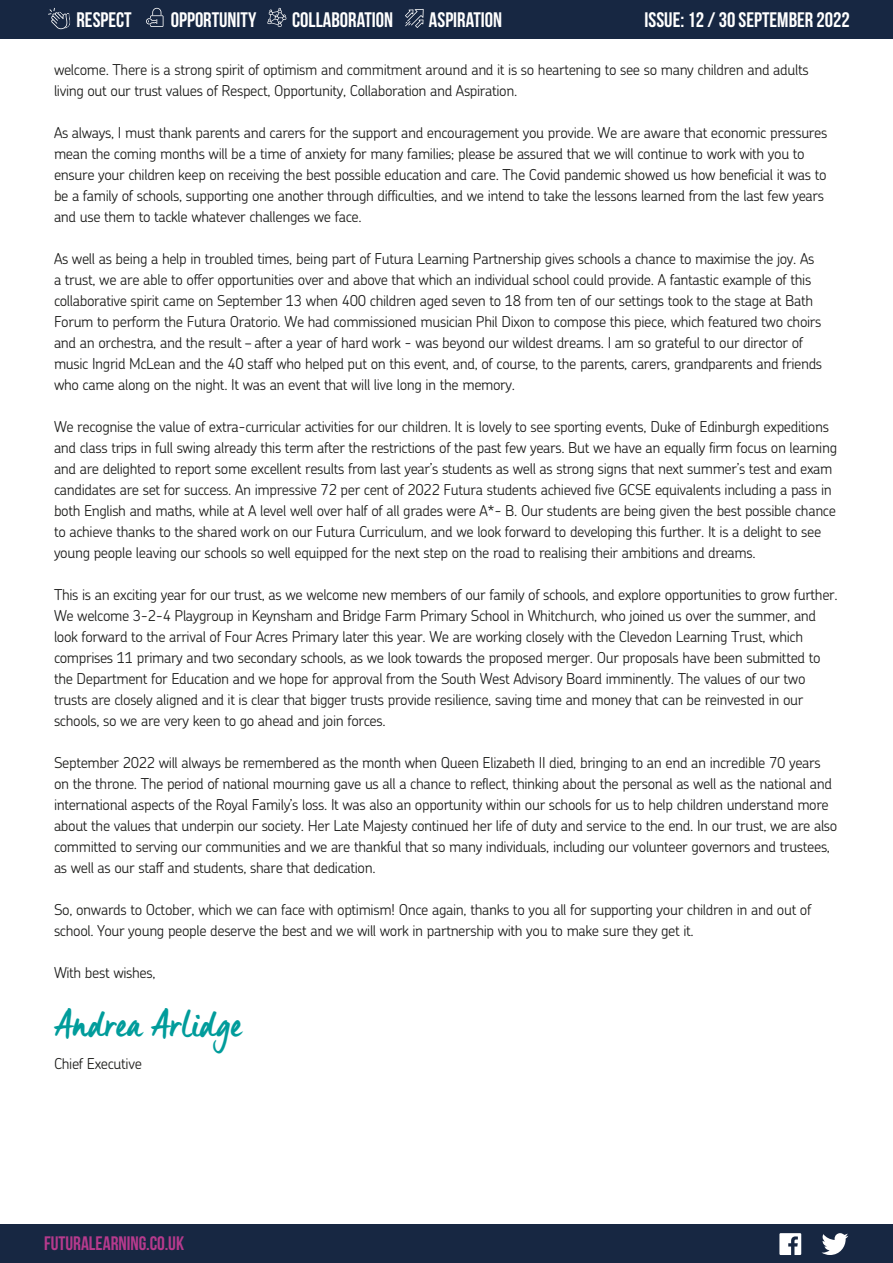
<style>
.page{position:relative;width:893px;height:1263px;background:#fff}
.page>*{position:absolute;margin:0;border:0;box-sizing:border-box;transform-origin:0 0}
.t1{font:37.5px "Manus Smooth";letter-spacing:.01em;color:#009c9b}
.t2{font:21px "Bebas Neue";color:#fff}
.t3{font:19.5px "Bebas Neue";color:#b63a8d}
.t4{font:300 15px/21px "Chevin";letter-spacing:-.025em;color:#1d1d1b}
</style>
<div class="page">
<div style="left:0;top:1224px;width:893px;height:39px;background:#172742"></div>
<div style="left:0;top:0;width:893px;height:39px;background:#172742"></div>
<svg style="left:48px;top:7px;width:22px;height:22px"></svg>
<svg style="left:267px;top:8px;width:19px;height:19px"></svg>
<svg style="left:146px;top:8px;width:17px;height:19px"></svg>
<svg style="left:405px;top:9px;width:19px;height:19px"></svg>
<svg style="left:779px;top:1233px;width:22px;height:22px"></svg>
<svg style="left:821px;top:1233px;width:27px;height:22px"></svg>
<h2 class="t2" style="left:77px;top:8px;width:57px">RESPECT</h2>
<h2 class="t2" style="left:171px;top:8px;width:87px">OPPORTUNITY</h2>
<h2 class="t2" style="left:292px;top:8px;width:102px">COLLABORATION</h2>
<h2 class="t2" style="left:429px;top:8px;width:75px">ASPIRATION</h2>
<h2 class="t2" style="left:645px;top:8px;width:207px">ISSUE: 12 / 30 SEPTEMBER 2022</h2>
<p class="t4" style="left:54px;top:59px;width:756px">welcome. There is a strong spirit of optimism and commitment around and it is so heartening to see so many children and adults living out our trust values of Respect, Opportunity, Collaboration and Aspiration.</p>
<p class="t4" style="left:54px;top:122px;width:775px">As always, I must thank parents and carers for the support and encouragement you provide. We are aware that economic pressures mean the coming months will be a time of anxiety for many families; please be assured that we will continue to work with you to ensure your children keep on receiving the best possible education and care. The Covid pandemic showed us how beneficial it was to be a family of schools, supporting one another through difficulties, and we intend to take the lessons learned from the last few years and use them to tackle whatever challenges we face.</p>
<p class="t4" style="left:54px;top:248px;width:770px">As well as being a help in troubled times, being part of Futura Learning Partnership gives schools a chance to maximise the joy. As a trust, we are able to offer opportunities over and above that which an individual school could provide. A fantastic example of this collaborative spirit came on September 13 when 400 children aged seven to 18 from ten of our settings took to the stage at Bath Forum to perform the Futura Oratorio. We had commissioned musician Phil Dixon to compose this piece, which featured two choirs and an orchestra, and the result – after a year of hard work - was beyond our wildest dreams. I am so grateful to our director of music Ingrid McLean and the 40 staff who helped put on this event, and, of course, to the parents, carers, grandparents and friends who came along on the night. It was an event that will live long in the memory.</p>
<p class="t4" style="left:54px;top:416px;width:785px">We recognise the value of extra-curricular activities for our children. It is lovely to see sporting events, Duke of Edinburgh expeditions and class trips in full swing already this term after the restrictions of the past few years. But we have an equally firm focus on learning and are delighted to report some excellent results from last year’s students as well as strong signs that next summer’s test and exam candidates are set for success. An impressive 72 per cent of 2022 Futura students achieved five GCSE equivalents including a pass in both English and maths, while at A level well over half of all grades were A*- B. Our students are being given the best possible chance to achieve thanks to the shared work on our Futura Curriculum, and we look forward to developing this further. It is a delight to see young people leaving our schools so well equipped for the next step on the road to realising their ambitions and dreams.</p>
<p class="t4" style="left:54px;top:584px;width:785px">This is an exciting year for our trust, as we welcome new members of our family of schools, and explore opportunities to grow further.<br>We welcome 3-2-4 Playgroup in Keynsham and Bridge Farm Primary School in Whitchurch, who joined us over the summer, and look forward to the arrival of Four Acres Primary later this year. We are working closely with the Clevedon Learning Trust, which comprises 11 primary and two secondary schools, as we look towards the proposed merger. Our proposals have been submitted to the Department for Education and we hope for approval from the South West Advisory Board imminently. The values of our two trusts are closely aligned and it is clear that bigger trusts provide resilience, saving time and money that can be reinvested in our schools, so we are very keen to go ahead and join forces.</p>
<p class="t4" style="left:54px;top:752px;width:785px">September 2022 will always be remembered as the month when Queen Elizabeth II died, bringing to an end an incredible 70 years on the throne. The period of national mourning gave us all a chance to reflect, thinking about the personal as well as the national and international aspects of the Royal Family’s loss. It was also an opportunity within our schools for us to help children understand more about the values that underpin our society. Her Late Majesty continued her life of duty and service to the end. In our trust, we are also committed to serving our communities and we are thankful that so many individuals, including our volunteer governors and trustees, as well as our staff and students, share that dedication.</p>
<p class="t4" style="left:54px;top:899px;width:759px">So, onwards to October, which we can face with optimism! Once again, thanks to you all for supporting your children in and out of school. Your young people deserve the best and we will work in partnership with you to make sure they get it.</p>
<p class="t4" style="left:54px;top:962px;width:103px">With best wishes,</p>
<h1 class="t1" style="left:54px;top:1001px;width:189px">Andrea Arlidge</h1>
<p class="t4" style="left:54px;top:1053px;width:89px">Chief Executive</p>
<h3 class="t3" style="left:44px;top:1232px;width:142px">FUTURALEARNING.CO.UK</h3>
</div>
